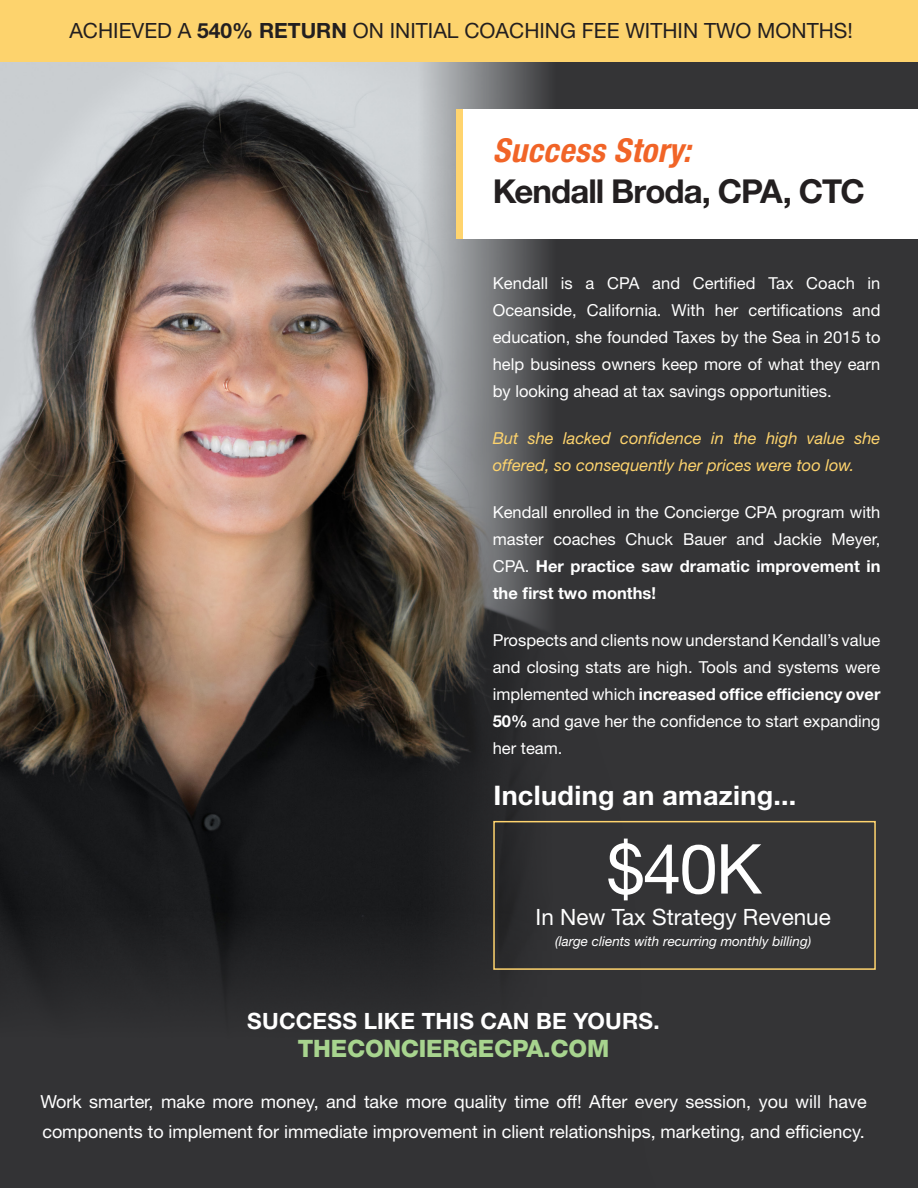
<style>
.page{position:relative;width:918px;height:1188px;background:#343436}
.page>*{position:absolute;margin:0;border:0;box-sizing:border-box;transform-origin:0 0}
.Flyer_List{font:69px "Helvetica Neue LT Std";color:#fff}
.t1{font:700 33px "Helvetica Neue LT Std";letter-spacing:-.03em;color:#231f20}
.t2{font:italic 700 condensed 33px "Helvetica Neue LT Std";letter-spacing:.015em;color:#f16427}
.t3{font:700 27px "Helvetica Neue LT Std";letter-spacing:.015em;color:#fff}
.t4{font:800 24px "Helvetica Neue LT Std";letter-spacing:-.01em;color:#a7d48e}
.t5{font:700 22.5px "Helvetica Neue LT Std";letter-spacing:.01em;color:#fff}
.Flyer_List-2{font:22.5px "Helvetica Neue LT Std";color:#fff}
.Flyer_List-3{font:21px "Helvetica Neue LT Std";color:#231f20}
.Flyer_Text{font:18px/30px "Helvetica Neue LT Std";color:#fff}
.Flyer_Text-2{font:16.5px/27px "Helvetica Neue LT Std";color:#fff;text-align:justify}
.Flyer_Text-3{font:italic 16.5px/27px "Helvetica Neue LT Std";color:#fdd36d}
.Flyer_List-4{font:italic 13.5px "Helvetica Neue LT Std";color:#fff}
.s1{font-weight:700}
</style>
<div class="page">
<img style="left:0;top:61px;width:763px;height:950px">
<div style="left:0;top:0;width:918px;height:61px;background:#fdd36d"></div>
<div style="left:457px;top:109px;width:461px;height:130px;background:#fff"></div>
<div style="left:456px;top:109px;width:6px;height:130px;background:#ffd46e"></div>
<div style="left:493px;top:821px;width:383px;height:149px;border:2px solid #ffd46e"></div>
<p class="Flyer_List-3" style="left:69px;top:18px;width:785px">ACHIEVED A <span class="s1">540% RETURN</span> ON INITIAL COACHING FEE WITHIN TWO MONTHS!</p>
<p class="t2" style="left:493px;top:130px;width:200px">Success Story:</p>
<p class="t1" style="left:493px;top:171px;width:374px">Kendall Broda, CPA, CTC</p>
<p class="Flyer_Text-2" style="left:493px;top:269px;width:389px">Kendall is a CPA and Certified Tax Coach in Oceanside, California. With her certifications and education, she founded Taxes by the Sea in 2015 to help business owners keep more of what they earn by looking ahead at tax savings opportunities.</p>
<p class="Flyer_Text-3" style="left:493px;top:424px;width:389px">But she lacked confidence in the high value she offered, so consequently her prices were too low.</p>
<p class="Flyer_Text-2" style="left:493px;top:499px;width:389px">Kendall enrolled in the Concierge CPA program with master coaches Chuck Bauer and Jackie Meyer, CPA. <span class="s1">Her practice saw dramatic improvement in the first two months!</span></p>
<p class="Flyer_Text-2" style="left:493px;top:627px;width:389px">Prospects and clients now understand Kendall’s value and closing stats are high. Tools and systems were implemented which <span class="s1">increased office efficiency over 50%</span> and gave her the confidence to start expanding her team.</p>
<p class="t3" style="left:493px;top:779px;width:305px">Including an amazing...</p>
<p class="Flyer_List" style="left:607px;top:828px;width:157px">$40K</p>
<p class="Flyer_List-2" style="left:536px;top:904px;width:297px">In New Tax Strategy Revenue</p>
<p class="Flyer_List-4" style="left:555px;top:933px;width:258px">(large clients with recurring monthly billing)</p>
<p class="t5" style="left:247px;top:1007px;width:414px">SUCCESS LIKE THIS CAN BE YOURS.</p>
<p class="t4" style="left:298px;top:1035px;width:313px">THECONCIERGECPA.COM</p>
<p class="Flyer_Text" style="left:40px;top:1086px;width:828px">Work smarter, make more money, and take more quality time off! After every session, you will have components to implement for immediate improvement in client relationships, marketing, and efficiency.</p>
</div>
